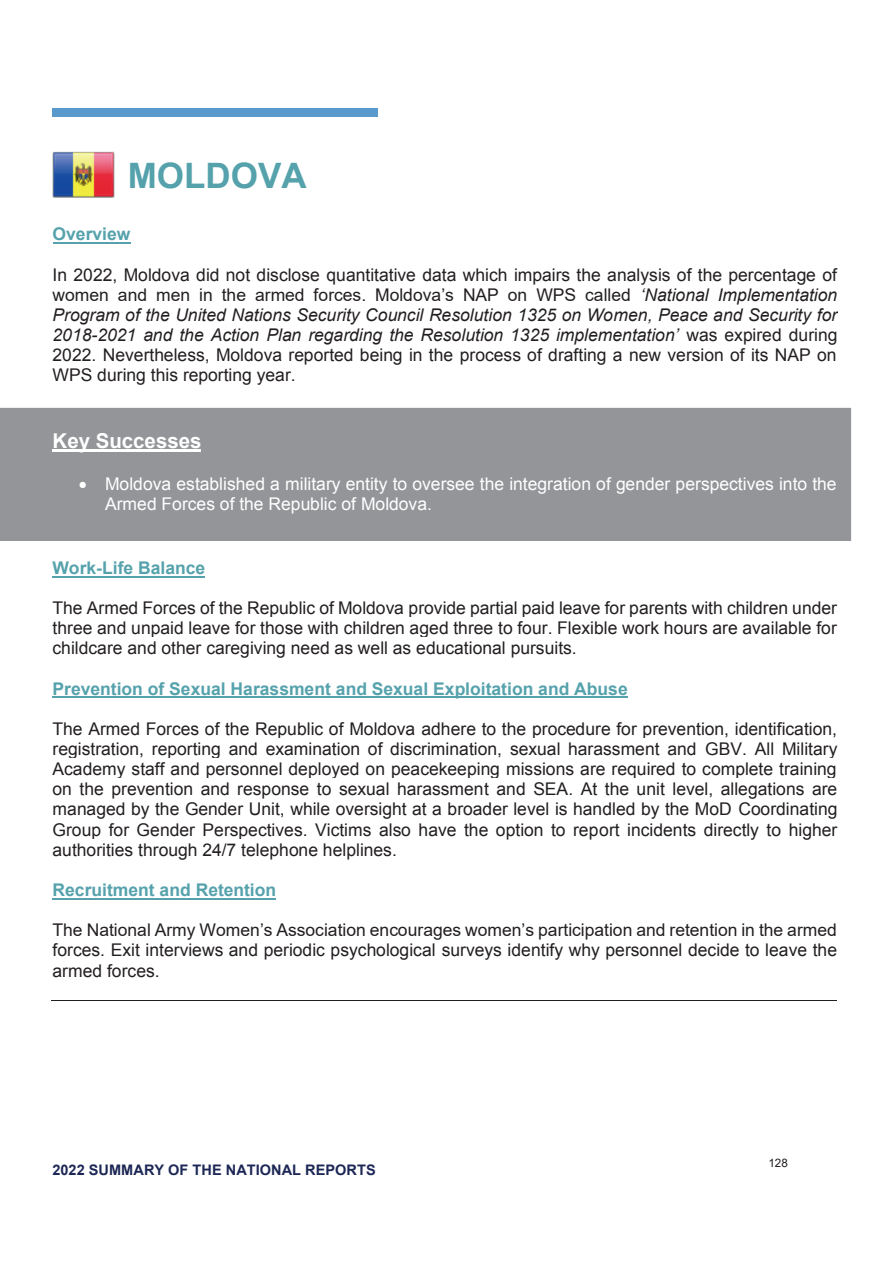
<style>
.page{position:relative;width:893px;height:1263px;background:#fff}
.page>*{position:absolute;margin:0;border:0;box-sizing:border-box;transform-origin:0 0}
.t1{font:700 34.95px "Arial";color:#55a2ac}
.t2{font:700 20.55px "Arial";color:#fff}
.t3{font:17.55px/20.1px "Arial";color:#231f20;text-align:justify}
.t4{font:17.55px/20.1px "Arial";color:#fff}
.t5{font:700 17.55px "Arial";color:#55a2ac}
.t6{font:700 14.55px "Arial";color:#1c2755}
.t7{font:11.7px "Arial";color:#231f20}
.s1{font-style:italic}
</style>
<div class="page">
<div style="left:0;top:408px;width:851px;height:133px;background:#939598"></div>
<div style="left:53px;top:108px;width:325px;height:9px;background:#599ace"></div>
<hr style="left:53px;top:242px;width:77px;height:2px;background:#55a2ac">
<hr style="left:53px;top:450px;width:148px;height:2px;background:#fff">
<hr style="left:53px;top:576px;width:152px;height:1px;background:#55a2ac">
<hr style="left:53px;top:696px;width:575px;height:2px;background:#55a2ac">
<hr style="left:53px;top:898px;width:223px;height:2px;background:#55a2ac">
<hr style="left:51px;top:1000px;width:786px;height:1px;background:#231f20">
<img style="left:53px;top:152px;width:61px;height:45px">
<h1 class="t1" style="left:128px;top:152px;width:180px">MOLDOVA</h1>
<p class="t5" style="left:53px;top:223px;width:79px">Overview</p>
<p class="t3" style="left:53px;top:265px;width:786px">In 2022, Moldova did not disclose quantitative data which impairs the analysis of the percentage of women and men in the armed forces. Moldova’s NAP on WPS called <span class="s1">‘National Implementation Program of the United Nations Security Council Resolution 1325 on Women, Peace and Security for 2018-2021 and the Action Plan regarding the Resolution 1325 implementation’</span> was expired during 2022. Nevertheless, Moldova reported being in the process of drafting a new version of its NAP on WPS during this reporting year.</p>
<p class="t2" style="left:53px;top:427px;width:151px">Key Successes</p>
<p class="t4" style="left:105px;top:474px;width:733px;text-indent:-26px">• Moldova established a military entity to oversee the integration of gender perspectives into the<br>Armed Forces of the Republic of Moldova.</p>
<p class="t5" style="left:53px;top:556px;width:154px">Work-Life Balance</p>
<p class="t3" style="left:53px;top:598px;width:786px">The Armed Forces of the Republic of Moldova provide partial paid leave for parents with children under three and unpaid leave for those with children aged three to four. Flexible work hours are available for childcare and other caregiving need as well as educational pursuits.</p>
<p class="t5" style="left:53px;top:677px;width:577px">Prevention of Sexual Harassment and Sexual Exploitation and Abuse</p>
<p class="t3" style="left:53px;top:719px;width:786px">The Armed Forces of the Republic of Moldova adhere to the procedure for prevention, identification, registration, reporting and examination of discrimination, sexual harassment and GBV. All Military Academy staff and personnel deployed on peacekeeping missions are required to complete training on the prevention and response to sexual harassment and SEA. At the unit level, allegations are managed by the Gender Unit, while oversight at a broader level is handled by the MoD Coordinating Group for Gender Perspectives. Victims also have the option to report incidents directly to higher authorities through 24/7 telephone helplines.</p>
<p class="t5" style="left:53px;top:878px;width:225px">Recruitment and Retention</p>
<p class="t3" style="left:53px;top:920px;width:786px">The National Army Women’s Association encourages women’s participation and retention in the armed forces. Exit interviews and periodic psychological surveys identify why personnel decide to leave the armed forces.</p>
<p class="t6" style="left:53px;top:1160px;width:325px">2022 SUMMARY OF THE NATIONAL REPORTS</p>
<p class="t7" style="left:768px;top:1155px;width:21px">128</p>
</div>
